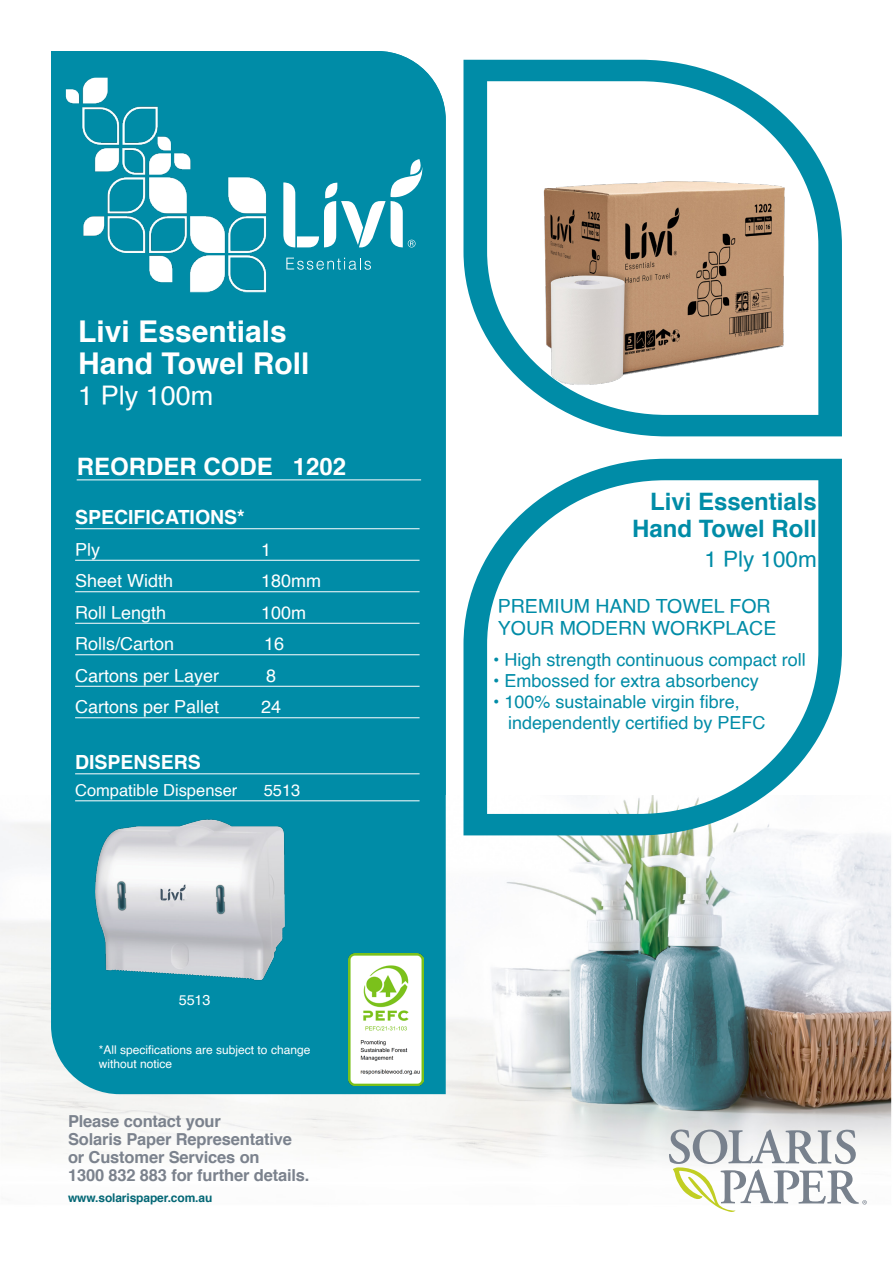
<style>
.page{position:relative;width:893px;height:1263px;background:#fff}
.page>*{position:absolute;margin:0;border:0;box-sizing:border-box;transform-origin:0 0}
.t1{font:700 30px/31.5px "Helvetica";color:#fff}
.t2{font:700 27px/28.5px "Helvetica";color:#fff}
.t3{font:27px "Helvetica";color:#fff}
.t4{font:700 24px "Helvetica";color:#008ca7}
.t5{font:700 24px "Helvetica";color:#fff}
.t6{font:22.5px "Helvetica";color:#008ca7}
.t7{font:19.5px/22.5px "Helvetica";color:#008ca7}
.Tab_and_Rule{font:700 19.5px "Helvetica";color:#fff}
.t8{font:18px "Helvetica";color:#008ca7}
.Tab_and_Rule-2{font:18px "Helvetica";color:#fff}
.t9{font:700 16.5px "Helvetica";letter-spacing:-.01em;color:#7b828d}
.Tab_and_Rule-3{font:16.5px "Helvetica";color:#fff}
.t10{font:14.4px "Helvetica";color:#fff}
.t11{font:12px/14.4px "Helvetica";color:#fff}
.t12{font:700 12px "Helvetica";letter-spacing:-.01em;color:#036775}
</style>
<div class="page">
<img style="left:0;top:824px;width:892px;height:337px">
<div style="left:51px;top:51px;width:395px;height:1043px;background:#008ca7"></div>
<hr style="left:75px;top:528px;width:345px;height:1px;background:#fff">
<hr style="left:75px;top:560px;width:345px;height:1px;background:#fff">
<hr style="left:75px;top:591px;width:345px;height:1px;background:#fff">
<hr style="left:75px;top:623px;width:345px;height:1px;background:#fff">
<hr style="left:75px;top:654px;width:345px;height:1px;background:#fff">
<hr style="left:75px;top:686px;width:345px;height:1px;background:#fff">
<hr style="left:75px;top:717px;width:345px;height:1px;background:#fff">
<hr style="left:77px;top:479px;width:344px;height:1px;background:#fff">
<hr style="left:75px;top:773px;width:345px;height:1px;background:#fff">
<hr style="left:75px;top:800px;width:345px;height:1px;background:#fff">
<svg style="left:669px;top:1129px;width:198px;height:83px"></svg>
<svg style="left:284px;top:159px;width:139px;height:89px"></svg>
<svg style="left:286px;top:258px;width:85px;height:12px"></svg>
<img style="left:349px;top:954px;width:74px;height:132px">
<img style="left:53px;top:66px;width:231px;height:237px">
<svg style="left:463px;top:60px;width:379px;height:376px"></svg>
<svg style="left:463px;top:459px;width:379px;height:376px"></svg>
<img style="left:87px;top:813px;width:205px;height:181px">
<h2 class="t2" style="left:76px;top:308px;width:257px">Livi Essentials 1001<br>Toilet Tissue Roll<br>2ply 400s</h2>
<p class="t1" style="left:78px;top:316px;width:233px">Livi Essentials<br>Hand Towel Roll</p>
<p class="t3" style="left:78px;top:375px;width:137px">1 Ply 100m</p>
<p class="t5" style="left:77px;top:447px;width:271px">REORDER CODE 1202</p>
<p class="Tab_and_Rule" style="left:75px;top:501px;width:171px">SPECIFICATIONS*</p>
<p class="Tab_and_Rule-2" style="left:75px;top:535px;width:27px">Ply</p>
<p class="Tab_and_Rule-2" style="left:261px;top:535px;width:12px">1</p>
<p class="Tab_and_Rule-2" style="left:75px;top:567px;width:100px">Sheet Width</p>
<p class="Tab_and_Rule-2" style="left:261px;top:567px;width:62px">180mm</p>
<p class="Tab_and_Rule-2" style="left:75px;top:598px;width:93px">Roll Length</p>
<p class="Tab_and_Rule-2" style="left:261px;top:598px;width:47px">100m</p>
<p class="Tab_and_Rule-2" style="left:75px;top:630px;width:101px">Rolls/Carton</p>
<p class="Tab_and_Rule-2" style="left:264px;top:630px;width:22px">16</p>
<p class="Tab_and_Rule-2" style="left:75px;top:661px;width:146px">Cartons per Layer</p>
<p class="Tab_and_Rule-2" style="left:266px;top:661px;width:12px">8</p>
<p class="Tab_and_Rule-2" style="left:75px;top:693px;width:146px">Cartons per Pallet</p>
<p class="Tab_and_Rule-2" style="left:261px;top:693px;width:22px">24</p>
<p class="Tab_and_Rule" style="left:75px;top:747px;width:127px">DISPENSERS</p>
<p class="Tab_and_Rule-3" style="left:75px;top:778px;width:164px">Compatible Dispenser</p>
<p class="Tab_and_Rule-3" style="left:264px;top:778px;width:38px">5513</p>
<p class="t10" style="left:179px;top:989px;width:33px">5513</p>
<p class="t11" style="left:99px;top:1043px;width:213px">*All specifications are subject to change without notice</p>
<p class="t9" style="left:68px;top:1108px;width:154px">Please contact your</p>
<p class="t9" style="left:68px;top:1126px;width:225px">Solaris Paper Representative</p>
<p class="t9" style="left:68px;top:1144px;width:193px">or Customer Services on</p>
<p class="t9" style="left:68px;top:1162px;width:243px">1300 832 883 for further details.</p>
<p class="t12" style="left:68px;top:1188px;width:146px">www.solarispaper.com.au</p>
<p class="t4" style="left:650px;top:482px;width:168px">Livi Essentials</p>
<p class="t4" style="left:632px;top:509px;width:186px">Hand Towel Roll</p>
<p class="t6" style="left:704px;top:542px;width:114px">1 Ply 100m</p>
<p class="t7" style="left:498px;top:595px;width:280px">PREMIUM HAND TOWEL FOR<br>YOUR MODERN WORKPLACE</p>
<p class="t8" style="left:493px;top:646px;width:314px">• High strength continuous compact roll</p>
<p class="t8" style="left:493px;top:667px;width:267px">• Embossed for extra absorbency</p>
<p class="t8" style="left:493px;top:688px;width:248px">• 100% sustainable virgin fibre,</p>
<p class="t8" style="left:508px;top:709px;width:259px">independently certified by PEFC</p>
</div>
